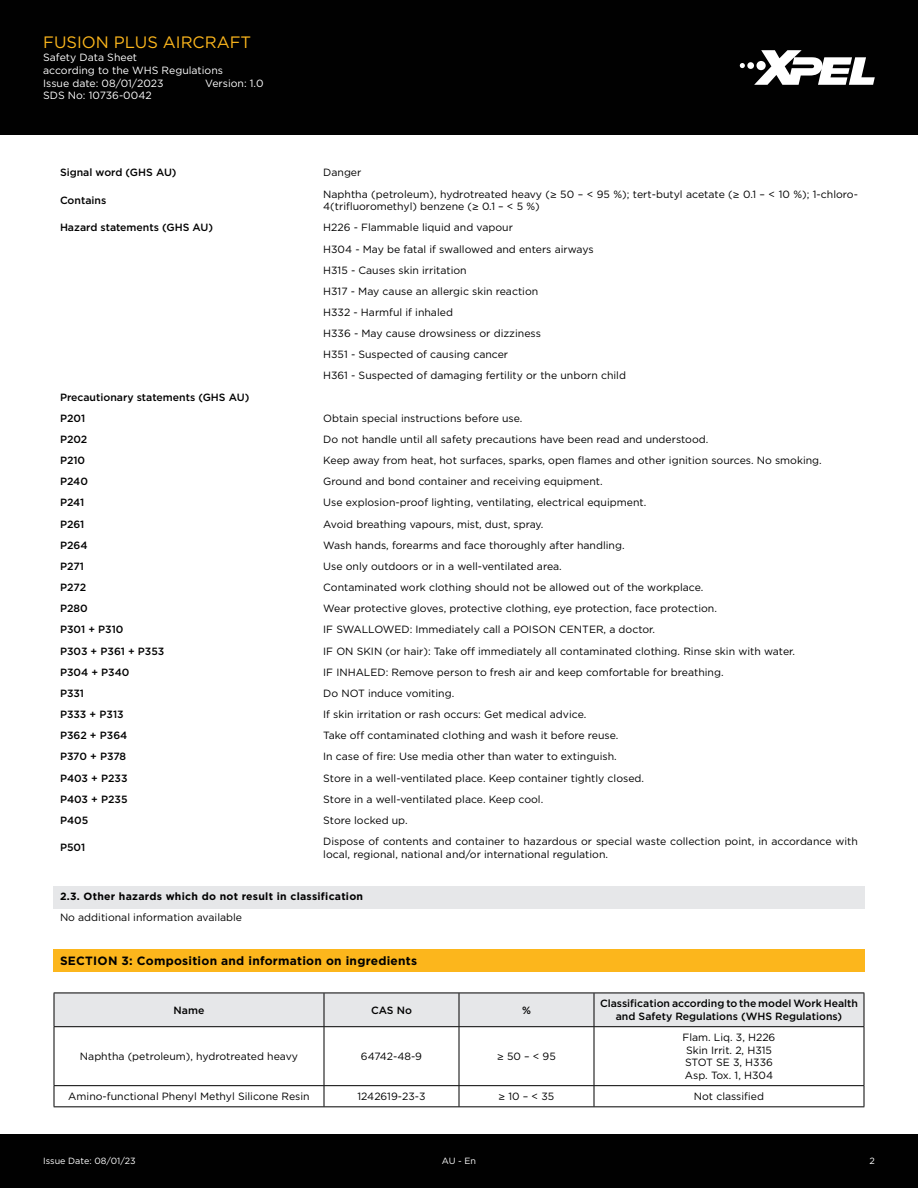
<style>
.page{position:relative;width:918px;height:1188px;background:#fff}
.page>*{position:absolute;margin:0;border:0;box-sizing:border-box;transform-origin:0 0}
.t1{font:16.5px "Gotham Pro";color:#fcb61c}
.t2{font:700 12px "Gotham Pro";letter-spacing:.02em;color:#010101}
.t3{font:10.5px/21.1px "Gotham Pro";color:#010101}
.t4{font:500 10.5px/21.1px "Gotham Pro";color:#010101}
.t5{font:10.5px/12.6px "Gotham Pro";color:#fff}
.t6{font:700 10.5px "Gotham Pro";letter-spacing:.025em;color:#010101}
.t7{font:9px "Gotham Pro";color:#fff}
</style>
<div class="page">
<div style="left:0;top:0;width:918px;height:135px;background:#010101"></div>
<svg style="left:740px;top:50px;width:135px;height:35px"></svg>
<div style="left:0;top:1134px;width:918px;height:54px;background:#010101"></div>
<div style="left:53px;top:886px;width:812px;height:22px;background:#e6e7e9"></div>
<div style="left:53px;top:949px;width:812px;height:22px;background:#fcb61c"></div>
<div style="left:55px;top:994px;width:809px;height:32px;background:#e6e7e9"></div>
<hr style="left:54px;top:1026px;width:270px;height:1px;background:#010101">
<hr style="left:324px;top:1026px;width:135px;height:1px;background:#010101">
<hr style="left:459px;top:1026px;width:135px;height:1px;background:#010101">
<hr style="left:594px;top:1026px;width:270px;height:1px;background:#010101">
<hr style="left:324px;top:993px;width:1px;height:33px;background:#010101">
<hr style="left:459px;top:993px;width:1px;height:33px;background:#010101">
<hr style="left:324px;top:1027px;width:1px;height:58px;background:#010101">
<hr style="left:459px;top:1027px;width:1px;height:58px;background:#010101">
<svg style="left:324px;top:1086px;width:1px;height:20px"></svg>
<svg style="left:459px;top:1086px;width:1px;height:20px"></svg>
<hr style="left:54px;top:993px;width:270px;height:1px;background:#010101">
<hr style="left:324px;top:993px;width:135px;height:1px;background:#010101">
<hr style="left:459px;top:993px;width:135px;height:1px;background:#010101">
<hr style="left:594px;top:993px;width:270px;height:1px;background:#010101">
<hr style="left:54px;top:993px;width:1px;height:33px;background:#010101">
<hr style="left:594px;top:993px;width:1px;height:33px;background:#010101">
<hr style="left:864px;top:993px;width:1px;height:33px;background:#010101">
<hr style="left:54px;top:1027px;width:1px;height:58px;background:#010101">
<hr style="left:594px;top:1027px;width:1px;height:58px;background:#010101">
<hr style="left:864px;top:1027px;width:1px;height:58px;background:#010101">
<hr style="left:54px;top:1085px;width:270px;height:1px;background:#010101">
<svg style="left:54px;top:1086px;width:1px;height:20px"></svg>
<hr style="left:324px;top:1085px;width:135px;height:1px;background:#010101">
<hr style="left:459px;top:1085px;width:135px;height:1px;background:#010101">
<hr style="left:594px;top:1085px;width:270px;height:1px;background:#010101">
<svg style="left:594px;top:1086px;width:1px;height:20px"></svg>
<svg style="left:864px;top:1086px;width:1px;height:20px"></svg>
<hr style="left:54px;top:1106px;width:270px;height:1px;background:#010101">
<hr style="left:324px;top:1106px;width:135px;height:1px;background:#010101">
<hr style="left:459px;top:1106px;width:135px;height:1px;background:#010101">
<hr style="left:594px;top:1106px;width:270px;height:1px;background:#010101">
<h1 class="t1" style="left:43px;top:33px;width:210px">FUSION PLUS AIRCRAFT</h1>
<p class="t5" style="left:43px;top:51px;width:181px">Safety Data Sheet<br>according to the WHS Regulations<br>Issue date: 08/01/2023</p>
<p class="t5" style="left:205px;top:77px;width:60px">Version: 1.0</p>
<p class="t5" style="left:43px;top:89px;width:110px">SDS No: 10736-0042</p>
<p class="t4" style="left:60px;top:162px;width:118px">Signal word (GHS AU)</p>
<p class="t3" style="left:323px;top:162px;width:40px">Danger</p>
<p class="t4" style="left:60px;top:189px;width:48px">Contains</p>
<p class="t3" style="left:323px;top:188px;width:536px;line-height:12.6px">Naphtha (petroleum), hydrotreated heavy (≥ 50 – &lt; 95 %); tert-butyl acetate (≥ 0.1 – &lt; 10 %); 1-chloro-<br>4(trifluoromethyl) benzene (≥ 0.1 – &lt; 5 %)</p>
<p class="t4" style="left:60px;top:217px;width:155px">Hazard statements (GHS AU)</p>
<p class="t3" style="left:323px;top:217px;width:304px">H226 - Flammable liquid and vapour<br>H304 - May be fatal if swallowed and enters airways<br>H315 - Causes skin irritation<br>H317 - May cause an allergic skin reaction<br>H332 - Harmful if inhaled<br>H336 - May cause drowsiness or dizziness<br>H351 - Suspected of causing cancer<br>H361 - Suspected of damaging fertility or the unborn child</p>
<p class="t4" style="left:60px;top:386px;width:191px">Precautionary statements (GHS AU)<br>P201</p>
<p class="t3" style="left:323px;top:408px;width:201px">Obtain special instructions before use.</p>
<p class="t4" style="left:60px;top:428px;width:29px">P202</p>
<p class="t3" style="left:323px;top:429px;width:387px">Do not handle until all safety precautions have been read and understood.</p>
<p class="t4" style="left:60px;top:450px;width:27px">P210</p>
<p class="t3" style="left:323px;top:450px;width:500px">Keep away from heat, hot surfaces, sparks, open flames and other ignition sources. No smoking.</p>
<p class="t4" style="left:60px;top:471px;width:29px">P240</p>
<p class="t3" style="left:323px;top:471px;width:281px">Ground and bond container and receiving equipment.</p>
<p class="t4" style="left:60px;top:492px;width:26px">P241</p>
<p class="t3" style="left:323px;top:492px;width:325px">Use explosion-proof lighting, ventilating, electrical equipment.</p>
<p class="t4" style="left:60px;top:513px;width:26px">P261</p>
<p class="t3" style="left:323px;top:513px;width:222px">Avoid breathing vapours, mist, dust, spray.</p>
<p class="t4" style="left:60px;top:534px;width:29px">P264</p>
<p class="t3" style="left:323px;top:535px;width:303px">Wash hands, forearms and face thoroughly after handling.</p>
<p class="t4" style="left:60px;top:555px;width:26px">P271</p>
<p class="t3" style="left:323px;top:556px;width:240px">Use only outdoors or in a well-ventilated area.</p>
<p class="t4" style="left:60px;top:577px;width:28px">P272</p>
<p class="t3" style="left:323px;top:577px;width:382px">Contaminated work clothing should not be allowed out of the workplace.</p>
<p class="t4" style="left:60px;top:598px;width:29px">P280</p>
<p class="t3" style="left:323px;top:598px;width:395px">Wear protective gloves, protective clothing, eye protection, face protection.</p>
<p class="t4" style="left:60px;top:619px;width:65px">P301 + P310</p>
<p class="t3" style="left:323px;top:619px;width:333px">IF SWALLOWED: Immediately call a POISON CENTER, a doctor.</p>
<p class="t4" style="left:60px;top:640px;width:106px">P303 + P361 + P353</p>
<p class="t3" style="left:323px;top:640px;width:473px">IF ON SKIN (or hair): Take off immediately all contaminated clothing. Rinse skin with water.</p>
<p class="t4" style="left:60px;top:661px;width:71px">P304 + P340</p>
<p class="t3" style="left:323px;top:662px;width:402px">IF INHALED: Remove person to fresh air and keep comfortable for breathing.</p>
<p class="t4" style="left:60px;top:682px;width:26px">P331</p>
<p class="t3" style="left:323px;top:683px;width:133px">Do NOT induce vomiting.</p>
<p class="t4" style="left:60px;top:704px;width:65px">P333 + P313</p>
<p class="t3" style="left:323px;top:704px;width:265px">If skin irritation or rash occurs: Get medical advice.</p>
<p class="t4" style="left:60px;top:725px;width:69px">P362 + P364</p>
<p class="t3" style="left:323px;top:725px;width:297px">Take off contaminated clothing and wash it before reuse.</p>
<p class="t4" style="left:60px;top:746px;width:68px">P370 + P378</p>
<p class="t3" style="left:323px;top:746px;width:295px">In case of fire: Use media other than water to extinguish.</p>
<p class="t4" style="left:60px;top:767px;width:69px">P403 + P233</p>
<p class="t3" style="left:323px;top:767px;width:322px">Store in a well-ventilated place. Keep container tightly closed.</p>
<p class="t4" style="left:60px;top:788px;width:69px">P403 + P235</p>
<p class="t3" style="left:323px;top:788px;width:222px">Store in a well-ventilated place. Keep cool.</p>
<p class="t4" style="left:60px;top:809px;width:30px">P405</p>
<p class="t3" style="left:323px;top:810px;width:86px">Store locked up.</p>
<p class="t4" style="left:60px;top:837px;width:27px">P501</p>
<p class="t3" style="left:323px;top:835px;width:536px;line-height:12.6px">Dispose of contents and container to hazardous or special waste collection point, in accordance with local, regional, national and/or international regulation.</p>
<p class="t6" style="left:60px;top:890px;width:305px">2.3. Other hazards which do not result in classification</p>
<p class="t3" style="left:60px;top:907px;width:184px">No additional information available</p>
<p class="t2" style="left:60px;top:953px;width:359px">SECTION 3: Composition and information on ingredients</p>
<p class="t4" style="left:174px;top:999px;width:32px">Name</p>
<p class="t4" style="left:371px;top:999px;width:42px">CAS No</p>
<p class="t4" style="left:522px;top:999px;width:10px">%</p>
<p class="t4" style="left:600px;top:997px;width:259px;line-height:12.6px;text-align:center">Classification according to the model Work Health and Safety Regulations (WHS Regulations)</p>
<p class="t3" style="left:80px;top:1046px;width:220px">Naphtha (petroleum), hydrotreated heavy</p>
<p class="t3" style="left:361px;top:1046px;width:63px">64742-48-9</p>
<p class="t3" style="left:497px;top:1046px;width:60px">≥ 50 – &lt; 95</p>
<p class="t3" style="left:683px;top:1031px;width:94px;line-height:12.6px">Flam. Liq. 3, H226<br>Skin Irrit. 2, H315<br>STOT SE 3, H336<br>Asp. Tox. 1, H304</p>
<p class="t3" style="left:68px;top:1086px;width:243px">Amino-functional Phenyl Methyl Silicone Resin</p>
<p class="t3" style="left:358px;top:1086px;width:69px">1242619-23-3</p>
<p class="t3" style="left:499px;top:1086px;width:57px">≥ 10 – &lt; 35</p>
<p class="t3" style="left:694px;top:1086px;width:72px">Not classified</p>
<p class="t7" style="left:43px;top:1156px;width:94px">Issue Date: 08/01/23</p>
<p class="t7" style="left:442px;top:1156px;width:36px">AU - En</p>
<p class="t7" style="left:869px;top:1156px;width:7px">2</p>
</div>
